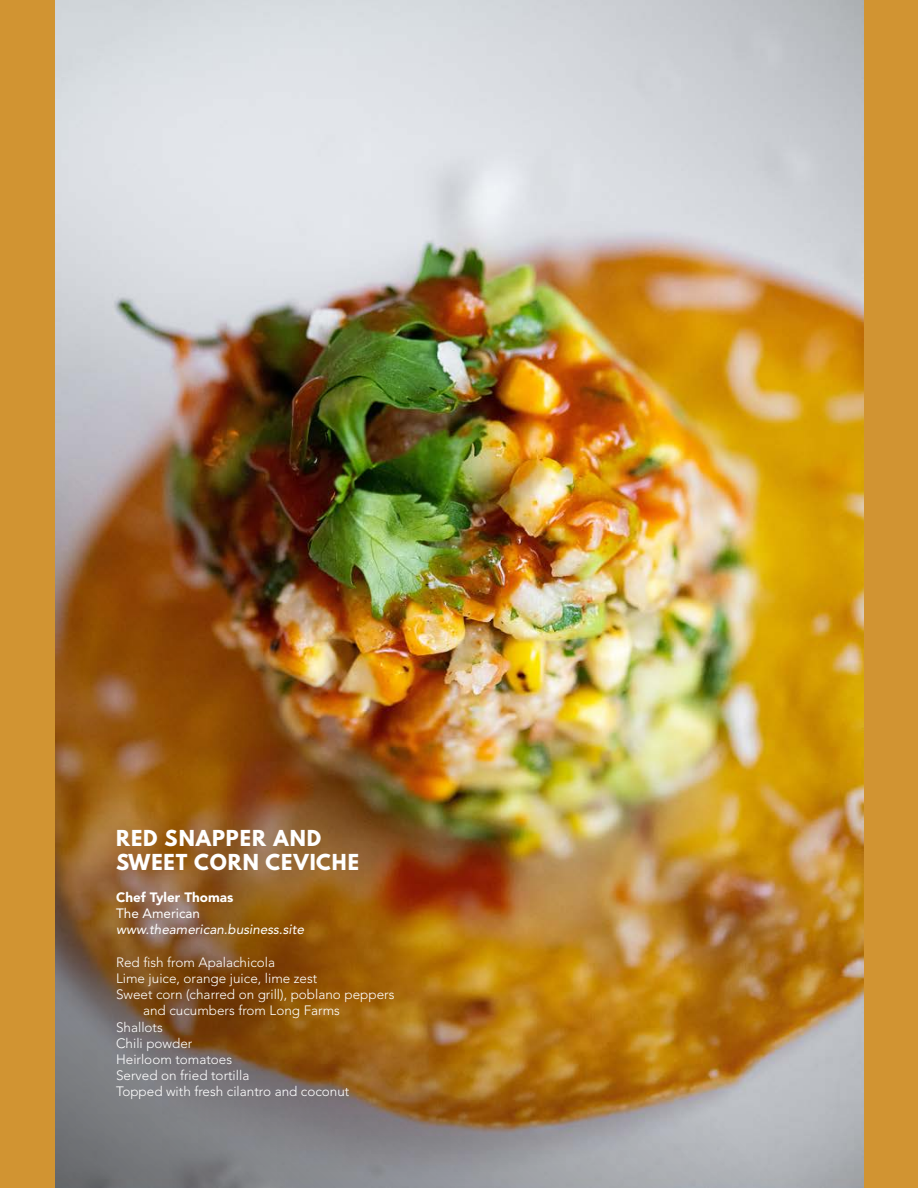
<style>
.page{position:relative;width:918px;height:1188px;background:#d19432}
.page>*{position:absolute;margin:0;border:0;box-sizing:border-box;transform-origin:0 0}
.t1{font:700 19.5px/23.4px "League Spartan";letter-spacing:.05em;color:#fff}
.t2{font:300 13.5px "Avenir LT Std";color:#fff}
.t3{font:italic 13.5px "Avenir LT Std";color:#fff}
.t4{font:900 13.5px "Avenir LT Std";color:#fff}
.t5{font:13.5px "Avenir LT Std";color:#fff}
</style>
<div class="page">
<img style="left:56px;top:0;width:808px;height:454px">
<img style="left:56px;top:454px;width:808px;height:734px">
<h1 class="t1" style="left:116px;top:826px;width:244px">RED SNAPPER AND<br>SWEET CORN CEVICHE</h1>
<p class="t4" style="left:116px;top:889px;width:119px">Chef Tyler Thomas</p>
<p class="t5" style="left:116px;top:906px;width:86px">The American</p>
<p class="t3" style="left:116px;top:922px;width:189px">www.theamerican.business.site</p>
<p class="t2" style="left:116px;top:954px;width:161px">Red fish from Apalachicola</p>
<p class="t2" style="left:116px;top:970px;width:203px">Lime juice, orange juice, lime zest</p>
<p class="t2" style="left:116px;top:987px;width:280px">Sweet corn (charred on grill), poblano peppers</p>
<p class="t2" style="left:143px;top:1003px;width:198px">and cucumbers from Long Farms</p>
<p class="t2" style="left:116px;top:1019px;width:48px">Shallots</p>
<p class="t2" style="left:116px;top:1035px;width:78px">Chili powder</p>
<p class="t2" style="left:116px;top:1051px;width:118px">Heirloom tomatoes</p>
<p class="t2" style="left:116px;top:1068px;width:135px">Served on fried tortilla</p>
<p class="t2" style="left:116px;top:1084px;width:235px">Topped with fresh cilantro and coconut</p>
</div>
